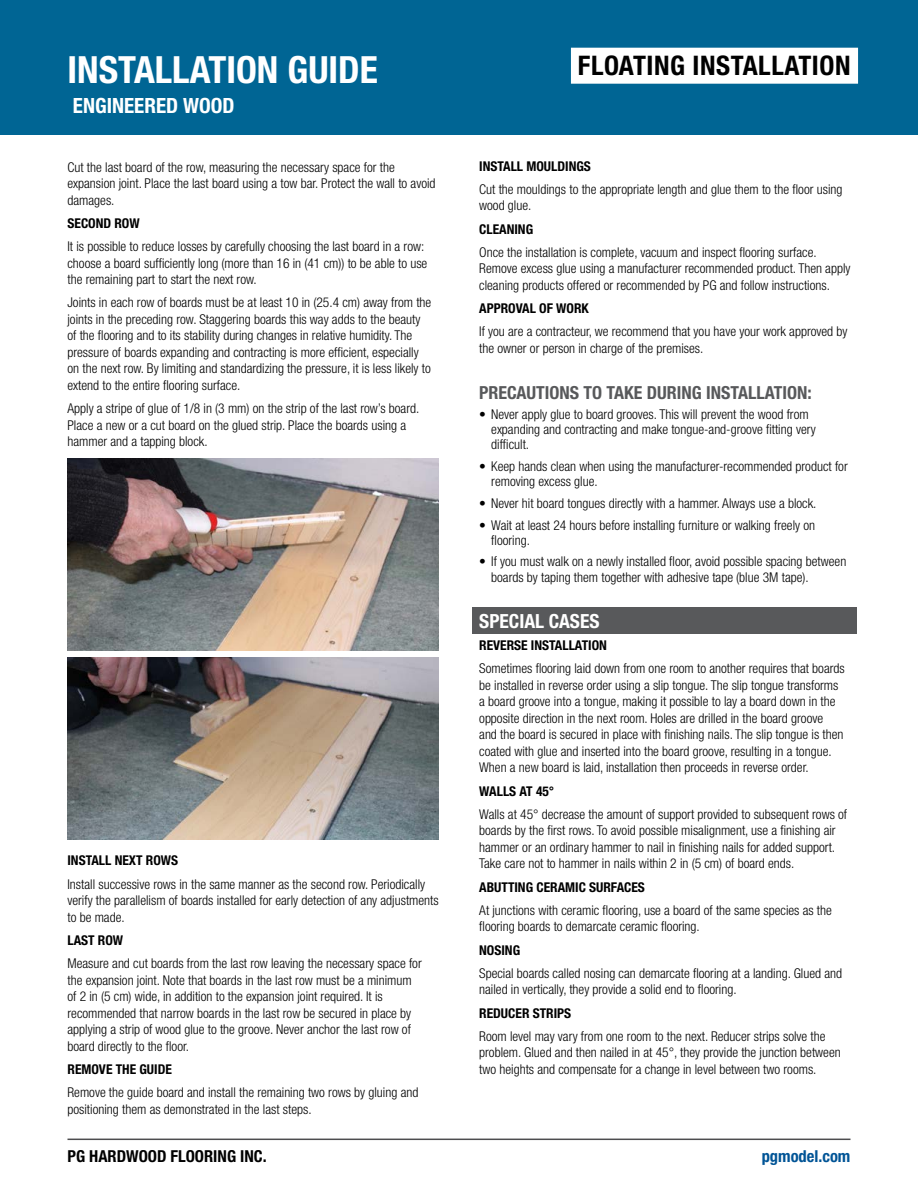
<style>
.page{position:relative;width:918px;height:1188px;background:#fff}
.page>*{position:absolute;margin:0;border:0;box-sizing:border-box;transform-origin:0 0}
.t1{font:700 condensed 37.5px "Helvetica Neue LT Std";color:#fff}
.t2{font:700 condensed 27px "Helvetica Neue LT Std";letter-spacing:.02em;color:#000}
.t3{font:700 condensed 21px "Helvetica Neue LT Std";color:#fff}
.t4{font:700 condensed 19.5px "Helvetica Neue LT Std";color:#fff}
.t5{font:700 condensed 18px "Helvetica Neue LT Std";color:#58595b}
.t6{font:700 condensed 16.5px "Helvetica Neue LT Std";color:#000}
.t7{font:700 condensed 16.5px "Helvetica Neue LT Std";color:#005496}
.t8{font:300 condensed 13.5px/16.5px "Helvetica Neue LT Std";color:#000}
.t9{font:700 condensed 13.5px "Helvetica Neue LT Std";color:#000}
</style>
<div class="page">
<hr style="left:68px;top:1139px;width:782px;height:1px;background:#4d4d4f">
<div style="left:472px;top:608px;width:385px;height:26px;background:#58595b"></div>
<div style="left:0;top:0;width:918px;height:135px;background:#006594"></div>
<div style="left:571px;top:48px;width:287px;height:36px;background:#fff"></div>
<img style="left:68px;top:459px;width:371px;height:192px">
<img style="left:68px;top:658px;width:371px;height:181px">
<h1 class="t1" style="left:68px;top:47px;width:312px">INSTALLATION GUIDE</h1>
<h2 class="t2" style="left:578px;top:49px;width:274px">FLOATING INSTALLATION</h2>
<h3 class="t3" style="left:73px;top:93px;width:163px">ENGINEERED WOOD</h3>
<h3 class="t4" style="left:70px;top:93px;width:259px">PLANCHER DE BOIS D’INGÉNIERIE</h3>
<p class="t8" style="left:68px;top:159px;width:370px">Cut the last board of the row, measuring the necessary space for the expansion joint. Place the last board using a tow bar. Protect the wall to avoid damages.</p>
<p class="t9" style="left:68px;top:215px;width:74px">SECOND ROW</p>
<p class="t8" style="left:68px;top:238px;width:361px">It is possible to reduce losses by carefully choosing the last board in a row: choose a board sufficiently long (more than 16 in (41 cm)) to be able to use the remaining part to start the next row.</p>
<p class="t8" style="left:68px;top:294px;width:365px">Joints in each row of boards must be at least 10 in (25.4 cm) away from the joints in the preceding row. Staggering boards this way adds to the beauty of the flooring and to its stability during changes in relative humidity. The pressure of boards expanding and contracting is more efficient, especially on the next row. By limiting and standardizing the pressure, it is less likely to extend to the entire flooring surface.</p>
<p class="t8" style="left:68px;top:400px;width:353px">Apply a stripe of glue of 1/8 in (3 mm) on the strip of the last row’s board.<br>Place a new or a cut board on the glued strip. Place the boards using a hammer and a tapping block.</p>
<p class="t9" style="left:68px;top:852px;width:112px">INSTALL NEXT ROWS</p>
<p class="t8" style="left:68px;top:875px;width:373px">Install successive rows in the same manner as the second row. Periodically verify the parallelism of boards installed for early detection of any adjustments to be made.</p>
<p class="t9" style="left:68px;top:932px;width:57px">LAST ROW</p>
<p class="t8" style="left:68px;top:955px;width:356px">Measure and cut boards from the last row leaving the necessary space for the expansion joint. Note that boards in the last row must be a minimum of 2 in (5 cm) wide, in addition to the expansion joint required. It is recommended that narrow boards in the last row be secured in place by applying a strip of wood glue to the groove. Never anchor the last row of board directly to the floor.</p>
<p class="t9" style="left:68px;top:1061px;width:106px">REMOVE THE GUIDE</p>
<p class="t8" style="left:68px;top:1084px;width:352px">Remove the guide board and install the remaining two rows by gluing and positioning them as demonstrated in the last steps.</p>
<p class="t9" style="left:479px;top:158px;width:113px">INSTALL MOULDINGS</p>
<p class="t8" style="left:479px;top:181px;width:365px">Cut the mouldings to the appropriate length and glue them to the floor using wood glue.</p>
<p class="t9" style="left:479px;top:221px;width:55px">CLEANING</p>
<p class="t8" style="left:479px;top:244px;width:373px">Once the installation is complete, vacuum and inspect flooring surface.<br>Remove excess glue using a manufacturer recommended product. Then apply cleaning products offered or recommended by PG and follow instructions.</p>
<p class="t9" style="left:479px;top:300px;width:111px">APPROVAL OF WORK</p>
<p class="t8" style="left:479px;top:323px;width:370px">If you are a contracteur, we recommend that you have your work approved by the owner or person in charge of the premises.</p>
<h3 class="t5" style="left:479px;top:382px;width:334px">PRECAUTIONS TO TAKE DURING INSTALLATION:</h3>
<p class="t8" style="left:491px;top:407px;width:326px;line-height:15px;text-indent:-12px">• Never apply glue to board grooves. This will prevent the wood from expanding and contracting and make tongue-and-groove fitting very difficult.</p>
<p class="t8" style="left:491px;top:459px;width:358px;line-height:15px;text-indent:-12px">• Keep hands clean when using the manufacturer-recommended product for removing excess glue.</p>
<p class="t8" style="left:479px;top:495px;width:339px">• Never hit board tongues directly with a hammer. Always use a block.</p>
<p class="t8" style="left:491px;top:517px;width:325px;line-height:15px;text-indent:-12px">• Wait at least 24 hours before installing furniture or walking freely on flooring.</p>
<p class="t8" style="left:491px;top:554px;width:357px;line-height:15.8px;text-indent:-12px">• If you must walk on a newly installed floor, avoid possible spacing between boards by taping them together with adhesive tape (blue 3M tape).</p>
<h3 class="t4" style="left:479px;top:610px;width:122px">SPECIAL CASES</h3>
<p class="t9" style="left:479px;top:637px;width:129px">REVERSE INSTALLATION</p>
<p class="t8" style="left:479px;top:660px;width:367px">Sometimes flooring laid down from one room to another requires that boards be installed in reverse order using a slip tongue. The slip tongue transforms a board groove into a tongue, making it possible to lay a board down in the opposite direction in the next room. Holes are drilled in the board groove<br>and the board is secured in place with finishing nails. The slip tongue is then coated with glue and inserted into the board groove, resulting in a tongue.<br>When a new board is laid, installation then proceeds in reverse order.</p>
<p class="t9" style="left:479px;top:783px;width:77px">WALLS AT 45°</p>
<p class="t8" style="left:479px;top:806px;width:369px">Walls at 45° decrease the amount of support provided to subsequent rows of boards by the first rows. To avoid possible misalignment, use a finishing air hammer or an ordinary hammer to nail in finishing nails for added support.<br>Take care not to hammer in nails within 2 in (5 cm) of board ends.</p>
<p class="t9" style="left:479px;top:879px;width:167px">ABUTTING CERAMIC SURFACES</p>
<p class="t8" style="left:479px;top:902px;width:354px">At junctions with ceramic flooring, use a board of the same species as the flooring boards to demarcate ceramic flooring.</p>
<p class="t9" style="left:479px;top:942px;width:42px">NOSING</p>
<p class="t8" style="left:479px;top:965px;width:364px">Special boards called nosing can demarcate flooring at a landing. Glued and nailed in vertically, they provide a solid end to flooring.</p>
<p class="t9" style="left:479px;top:1005px;width:93px">REDUCER STRIPS</p>
<p class="t8" style="left:479px;top:1028px;width:363px">Room level may vary from one room to the next. Reducer strips solve the problem. Glued and then nailed in at 45°, they provide the junction between two heights and compensate for a change in level between two rooms.</p>
<p class="t6" style="left:68px;top:1147px;width:201px">PG HARDWOOD FLOORING INC.</p>
<p class="t7" style="left:762px;top:1146px;width:90px">pgmodel.com</p>
</div>
